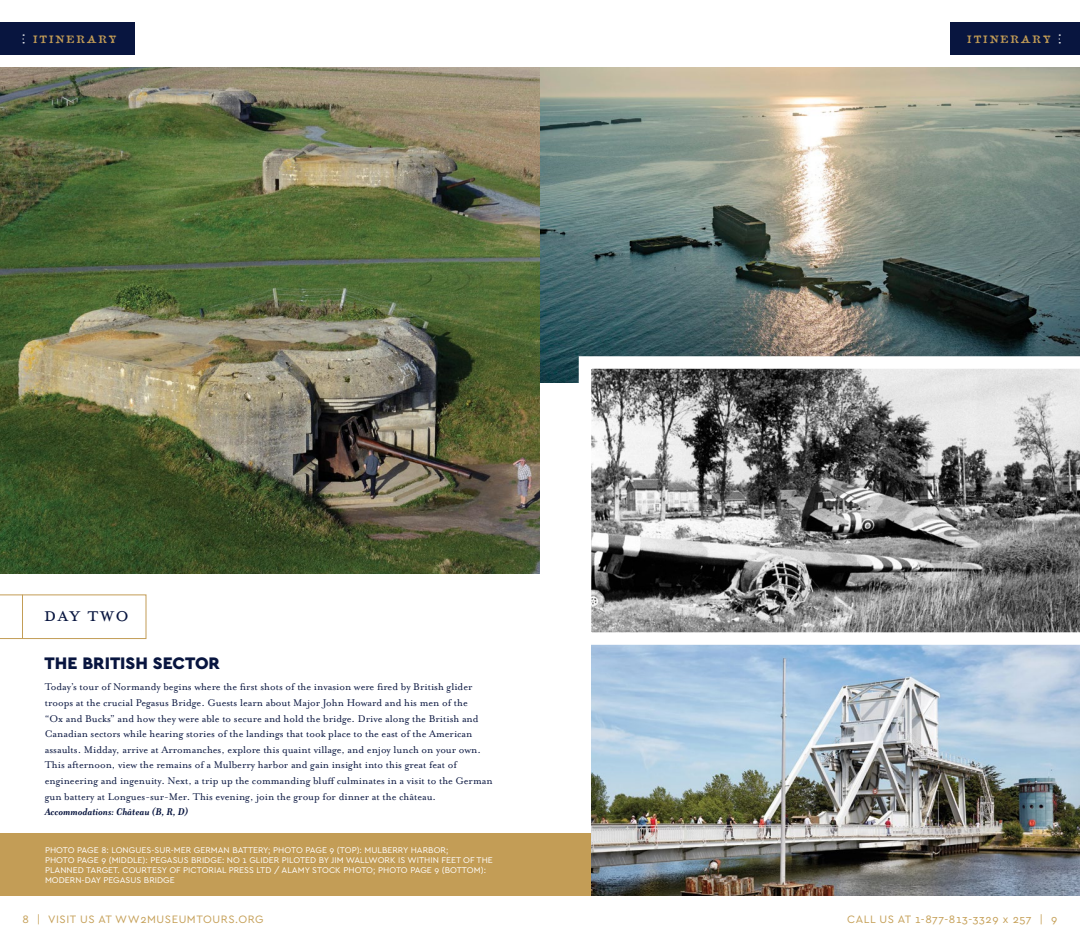
<style>
.page{position:relative;width:1080px;height:945px;background:#fff}
.page>*{position:absolute;margin:0;border:0;box-sizing:border-box;transform-origin:0 0}
.t1{font:22.5px "Mrs Eaves All Small Caps OT";letter-spacing:.045em;color:#08153f}
.t2{font:900 17.5px "Cera Basic";color:#08153f}
.t3{font:11.25px/15.6px "Mrs Eaves OT";color:#08153f}
.t4{font:11.25px "Cera Basic";letter-spacing:.05em;color:#c59f56}
.t5{font:italic 700 11.25px "Mrs Eaves OT";color:#08153f}
.t6{font:10px "Attic Antique";letter-spacing:.2em;color:#c39d56}
.t7{font:8.75px/10px "Cera Basic";letter-spacing:.005em;color:#fff}
</style>
<div class="page">
<div style="left:0;top:833px;width:623px;height:63px;background:#c39d56"></div>
<div style="left:950px;top:22px;width:130px;height:33px;background:#08153f"></div>
<img style="left:0;top:68px;width:540px;height:506px">
<img style="left:591px;top:645px;width:489px;height:251px">
<img style="left:540px;top:68px;width:540px;height:314px">
<div style="left:0;top:22px;width:135px;height:33px;background:#08153f"></div>
<svg style="left:0;top:595px;width:146px;height:44px"></svg>
<hr style="left:22px;top:595px;width:1px;height:44px;background:#c39d56">
<svg style="left:579px;top:356px;width:501px;height:289px;background:#939393"></svg>
<p class="t6" style="left:33px;top:31px;width:85px">ITINERARY</p>
<h1 class="t1" style="left:44px;top:606px;width:87px">DAY TWO</h1>
<h2 class="t2" style="left:45px;top:653px;width:177px">THE BRITISH SECTOR</h2>
<p class="t3" style="left:45px;top:679px;width:449px">Today’s tour of Normandy begins where the first shots of the invasion were fired by British glider troops at the crucial Pegasus Bridge. Guests learn about Major John Howard and his men of the<br>“Ox and Bucks” and how they were able to secure and hold the bridge. Drive along the British and Canadian sectors while hearing stories of the landings that took place to the east of the American assaults. Midday, arrive at Arromanches, explore this quaint village, and enjoy lunch on your own.<br>This afternoon, view the remains of a Mulberry harbor and gain insight into this great feat of engineering and ingenuity. Next, a trip up the commanding bluff culminates in a visit to the German gun battery at Longues-sur-Mer. This evening, join the group for dinner at the château.</p>
<p class="t5" style="left:45px;top:806px;width:145px">Accommodations: Château (B, R, D)</p>
<p class="t7" style="left:45px;top:845px;width:449px">PHOTO PAGE 8: LONGUES-SUR-MER GERMAN BATTERY; PHOTO PAGE 9 (TOP): MULBERRY HARBOR;<br>PHOTO PAGE 9 (MIDDLE): PEGASUS BRIDGE: NO 1 GLIDER PILOTED BY JIM WALLWORK IS WITHIN FEET OF THE PLANNED TARGET. COURTESY OF PICTORIAL PRESS LTD / ALAMY STOCK PHOTO; PHOTO PAGE 9 (BOTTOM):<br>MODERN-DAY PEGASUS BRIDGE</p>
<p class="t6" style="left:967px;top:31px;width:85px">ITINERARY</p>
<p class="t4" style="left:22px;top:912px;width:243px">8 | VISIT US AT WW2MUSEUMTOURS.ORG</p>
<p class="t4" style="left:847px;top:912px;width:212px">CALL US AT 1-877-813-3329 x 257 | 9</p>
</div>
